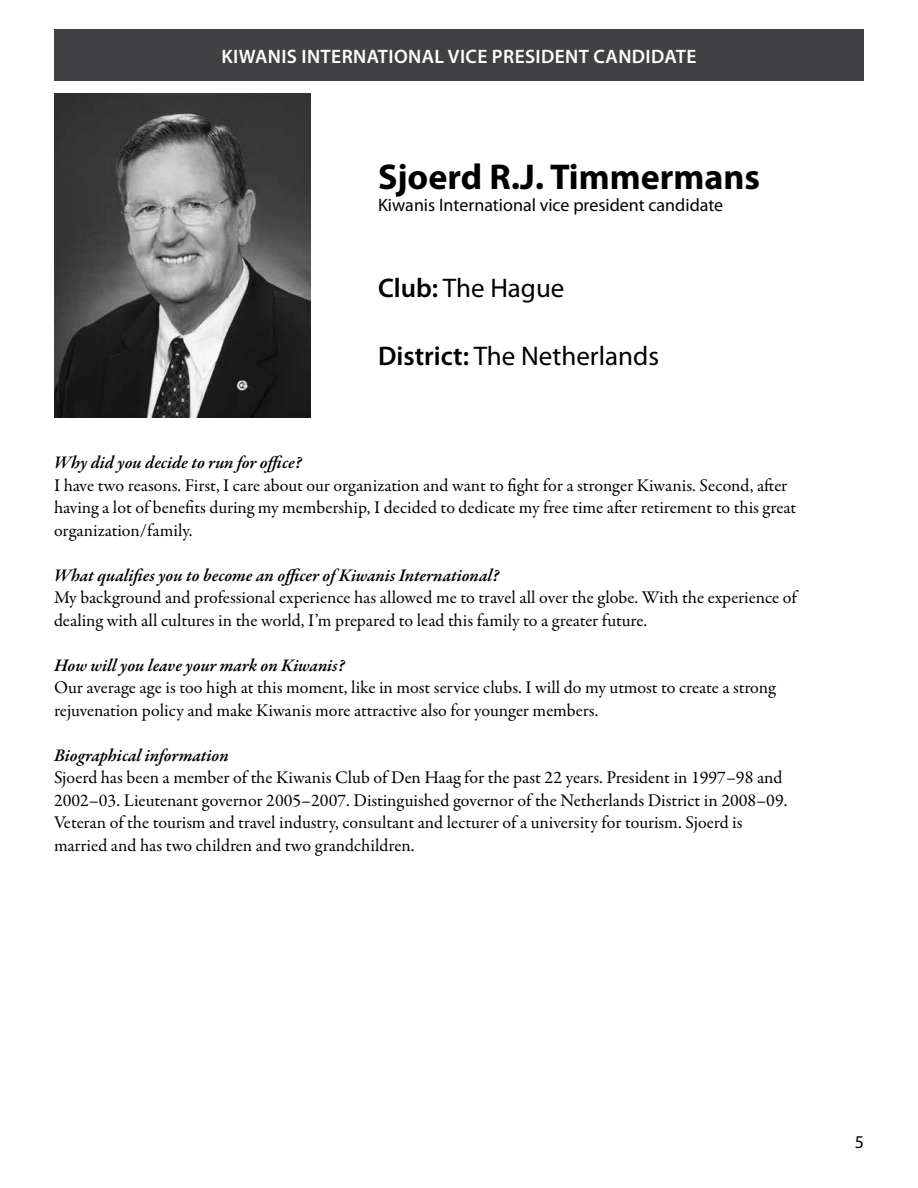
<style>
.page{position:relative;width:918px;height:1188px;background:#fff}
.page>*{position:absolute;margin:0;border:0;box-sizing:border-box;transform-origin:0 0}
.t1{font:700 36px "Myriad Pro";color:#000}
.t2{font:27px "Myriad Pro";color:#000}
.t3{font:600 19.5px "Myriad Pro";letter-spacing:.02em;color:#fff}
.t4{font:18px/22.5px "Garamond Premr Pro";color:#000}
.t5{font:italic 600 18px "Garamond Premr Pro";color:#000}
.t6{font:18px "Myriad Pro";color:#000}
.s1{font-weight:600}
</style>
<div class="page">
<img style="left:54px;top:94px;width:256px;height:324px">
<div style="left:54px;top:29px;width:810px;height:52px;background:#414042"></div>
<p class="t3" style="left:222px;top:44px;width:91px">KIWANIS INTE</p>
<p class="t3" style="left:342px;top:44px;width:226px">RNATIONAL VICE PRESIDENT</p>
<p class="t3" style="left:594px;top:44px;width:94px">CANDIDATE</p>
<h1 class="t1" style="left:378px;top:153px;width:384px">Sjoerd R.J. Timmermans</h1>
<p class="t6" style="left:378px;top:193px;width:347px">Kiwanis International vice president candidate</p>
<h2 class="t2" style="left:378px;top:271px;width:188px"><span class="s1">CLUB:</span> The Hague</h2>
<h2 class="t2" style="left:378px;top:340px;width:283px"><span class="s1">DISTRICT:</span> The Netherlands</h2>
<p class="t5" style="left:54px;top:451px;width:249px">Why did you decide to run for office?</p>
<p class="t4" style="left:54px;top:474px;width:744px">I have two reasons. First, I care about our organization and want to fight for a stronger Kiwanis. Second, after having a lot of benefits during my membership, I decided to dedicate my free time after retirement to this great organization/family.</p>
<p class="t5" style="left:54px;top:564px;width:447px">What qualifies you to become an officer of Kiwanis International?</p>
<p class="t4" style="left:54px;top:587px;width:744px">My background and professional experience has allowed me to travel all over the globe. With the experience of dealing with all cultures in the world, I’m prepared to lead this family to a greater future.</p>
<p class="t5" style="left:54px;top:654px;width:292px">How will you leave your mark on Kiwanis?</p>
<p class="t4" style="left:54px;top:677px;width:723px">Our average age is too high at this moment, like in most service clubs. I will do my utmost to create a strong rejuvenation policy and make Kiwanis more attractive also for younger members.</p>
<p class="t5" style="left:54px;top:744px;width:176px">Biographical information</p>
<p class="t4" style="left:54px;top:767px;width:735px">Sjoerd has been a member of the Kiwanis Club of Den Haag for the past 22 years. President in 1997–98 and 2002–03. Lieutenant governor 2005–2007. Distinguished governor of the Netherlands District in 2008–09.<br>Veteran of the tourism and travel industry, consultant and lecturer of a university for tourism. Sjoerd is married and has two children and two grandchildren.</p>
<p class="t6" style="left:855px;top:1130px;width:11px">5</p>
</div>
